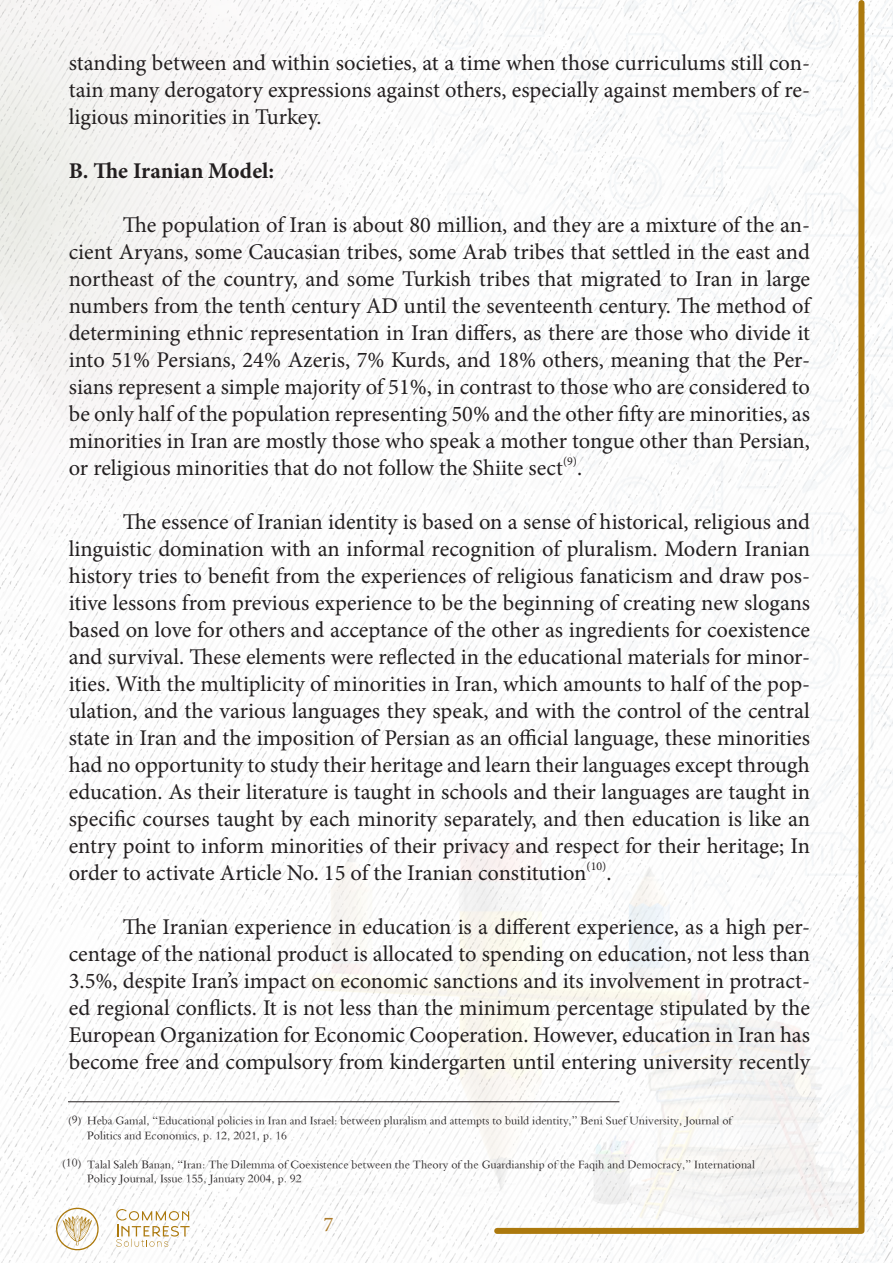
<style>
.page{position:relative;width:893px;height:1263px;background:#fff}
.page>*{position:absolute;margin:0;border:0;box-sizing:border-box;transform-origin:0 0}
.t1{font:22.5px/27px "Minion Pro";color:#231f20;text-align:justify}
.t2{font:700 22.5px "Minion Pro";color:#231f20}
.t3{font:21px "Minion Pro";color:#ac7b2b}
.t4{font:12px/14.4px "Traditional Arabic";color:#231f20}
.t5{font:12px "Minion Pro";color:#231f20}
</style>
<div class="page">
<img style="left:0;top:0;width:893px;height:1263px">
<svg style="left:116px;top:1209px;width:74px;height:38px"></svg>
<svg style="left:53px;top:1208px;width:47px;height:44px"></svg>
<svg style="left:491px;top:0;width:376px;height:1237px"></svg>
<hr style="left:68px;top:1101px;width:551px;height:1px;background:#231f20">
<p class="t1" style="left:69px;top:50px;width:743px">standing between and within societies, at a time when those curriculums still con&shy;tain many derogatory expressions against others, especially against members of re&shy;ligious minorities in Turkey.</p>
<p class="t2" style="left:69px;top:155px;width:207px">B. The Iranian Model:</p>
<p class="t1" style="left:69px;top:212px;width:743px;text-indent:54px">The population of Iran is about 80 million, and they are a mixture of the an&shy;cient Aryans, some Caucasian tribes, some Arab tribes that settled in the east and northeast of the country, and some Turkish tribes that migrated to Iran in large numbers from the tenth century AD until the seventeenth century. The method of determining ethnic representation in Iran differs, as there are those who divide it into 51% Persians, 24% Azeris, 7% Kurds, and 18% others, meaning that the Per&shy;sians represent a simple majority of 51%, in contrast to those who are considered to be only half of the population representing 50% and the other fifty are minorities, as minorities in Iran are mostly those who speak a mother tongue other than Persian, or religious minorities that do not follow the Shiite sect</p>
<p class="t5" style="left:563px;top:453px;width:16px">(9)</p>
<p class="t1" style="left:577px;top:455px;width:7px">.</p>
<p class="t1" style="left:69px;top:509px;width:743px;text-indent:54px">The essence of Iranian identity is based on a sense of historical, religious and linguistic domination with an informal recognition of pluralism. Modern Iranian history tries to benefit from the experiences of religious fanaticism and draw pos&shy;itive lessons from previous experience to be the beginning of creating new slogans based on love for others and acceptance of the other as ingredients for coexistence and survival. These elements were reflected in the educational materials for minor&shy;ities. With the multiplicity of minorities in Iran, which amounts to half of the pop&shy;ulation, and the various languages they speak, and with the control of the central state in Iran and the imposition of Persian as an official language, these minorities had no opportunity to study their heritage and learn their languages except through education. As their literature is taught in schools and their languages are taught in specific courses taught by each minority separately, and then education is like an entry point to inform minorities of their privacy and respect for their heritage; In order to activate Article No. 15 of the Iranian constitution</p>
<p class="t5" style="left:587px;top:858px;width:21px">(10)</p>
<p class="t1" style="left:606px;top:860px;width:7px">.</p>
<p class="t1" style="left:69px;top:914px;width:743px;text-indent:54px">The Iranian experience in education is a different experience, as a high per&shy;centage of the national product is allocated to spending on education, not less than 3.5%, despite Iran’s impact on economic sanctions and its involvement in protract&shy;ed regional conflicts. It is not less than the minimum percentage stipulated by the European Organization for Economic Cooperation. However, education in Iran has become free and compulsory from kindergarten until entering university recently</p>
<p class="t4" style="left:68px;top:1114px;width:14px">(9)</p>
<p class="t4" style="left:63px;top:1157px;width:20px">(10)</p>
<p class="t4" style="left:87px;top:1115px;width:646px">Heba Gamal, “Educational policies in Iran and Israel: between pluralism and attempts to build identity,” Beni Suef University, Journal of<br>Politics and Economics, p. 12, 2021, p. 16</p>
<p class="t4" style="left:87px;top:1158px;width:669px">Talal Saleh Banan, “Iran: The Dilemma of Coexistence between the Theory of the Guardianship of the Faqih and Democracy,” International<br>Policy Journal, Issue 155, January 2004, p. 92</p>
<p class="t3" style="left:324px;top:1211px;width:12px">7</p>
</div>
